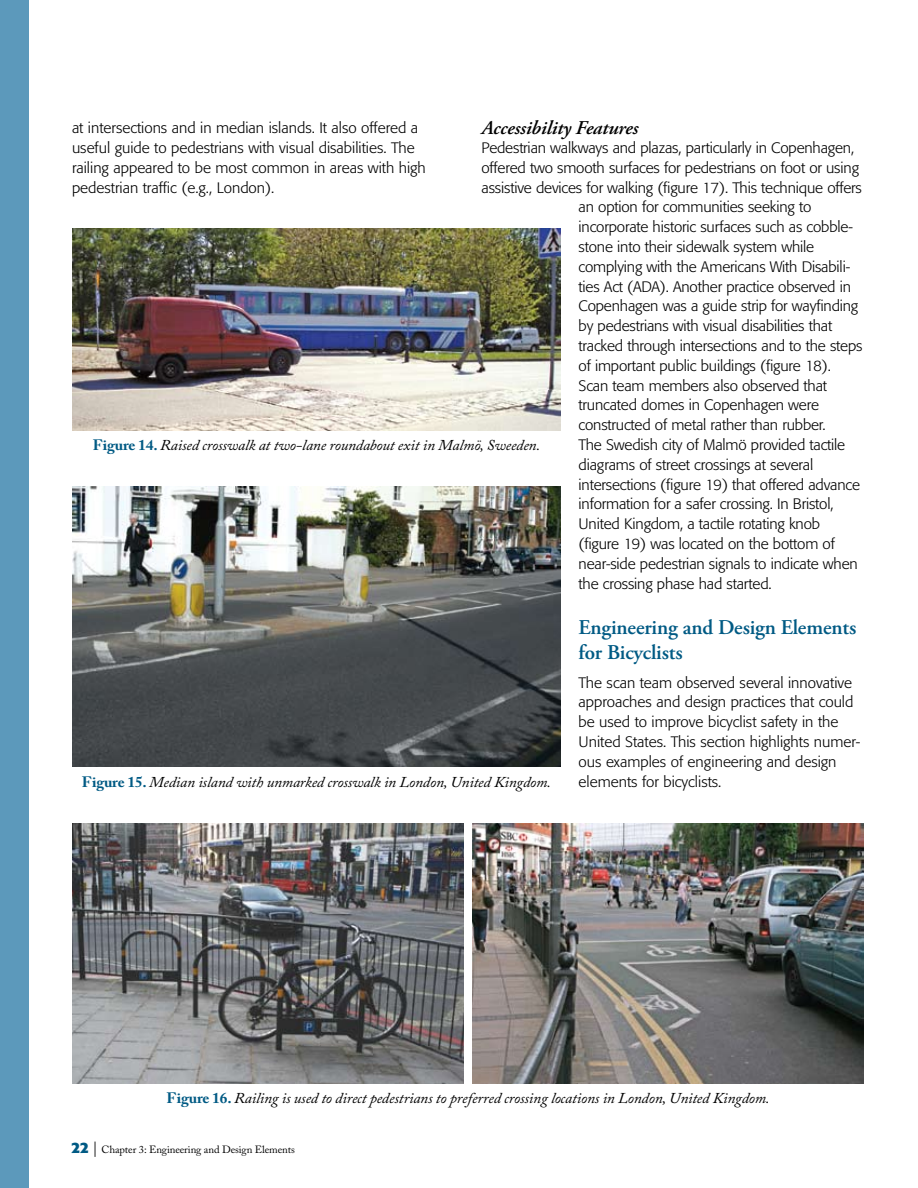
<style>
.page{position:relative;width:918px;height:1188px;background:#fff}
.page>*{position:absolute;margin:0;border:0;box-sizing:border-box;transform-origin:0 0}
.t1{font:600 21px/25.2px "Adobe Garamond Pro";letter-spacing:-.005em;color:#005a84}
.t2{font:italic 600 19.5px "Adobe Garamond Pro";letter-spacing:-.01em;color:#000}
.t3{font:300 15px/19.8px "Formata";letter-spacing:-.01em;color:#000}
.t4{font:italic 15px "Adobe Caslon Pro";letter-spacing:-.01em;color:#000}
.t5{font:10.5px "Adobe Caslon Pro";letter-spacing:-.01em;color:#000}
.s1{font-weight:700;font-style:normal;color:#005a84}
.s2{font-family:"Formata";font-weight:700;font-size:15px;color:#005a84}
.s3{font-size:15px}
</style>
<div class="page">
<div style="left:0;top:0;width:28px;height:1188px;background:#5c99bb"></div>
<img style="left:72px;top:486px;width:489px;height:280px">
<img style="left:72px;top:824px;width:392px;height:259px">
<img style="left:472px;top:824px;width:392px;height:259px">
<img style="left:72px;top:228px;width:489px;height:202px">
<p class="t3" style="left:72px;top:118px;width:355px">at intersections and in median islands. It also offered a useful guide to pedestrians with visual disabilities. The railing appeared to be most common in areas with high pedestrian traffic (e.g., London).</p>
<h2 class="t2" style="left:482px;top:117px;width:158px">Accessibility Features</h2>
<p class="t3" style="left:482px;top:138px;width:374px">Pedestrian walkways and plazas, particularly in Copenhagen,</p>
<p class="t3" style="left:482px;top:158px;width:379px">offered two smooth surfaces for pedestrians on foot or using</p>
<p class="t3" style="left:482px;top:178px;width:382px">assistive devices for walking (figure 17). This technique offers</p>
<p class="t3" style="left:579px;top:197px;width:234px">an option for communities seeking to</p>
<p class="t3" style="left:579px;top:217px;width:276px">incorporate historic surfaces such as cobble-</p>
<p class="t3" style="left:579px;top:237px;width:237px">stone into their sidewalk system while</p>
<p class="t3" style="left:579px;top:257px;width:273px">complying with the Americans With Disabili-</p>
<p class="t3" style="left:579px;top:277px;width:274px">ties Act (ADA). Another practice observed in</p>
<p class="t3" style="left:579px;top:296px;width:281px">Copenhagen was a guide strip for wayfinding</p>
<p class="t3" style="left:579px;top:316px;width:255px">by pedestrians with visual disabilities that</p>
<p class="t3" style="left:579px;top:336px;width:285px">tracked through intersections and to the steps</p>
<p class="t3" style="left:579px;top:356px;width:254px">of important public buildings (figure 18).</p>
<p class="t3" style="left:579px;top:376px;width:250px">Scan team members also observed that</p>
<p class="t3" style="left:579px;top:395px;width:242px">truncated domes in Copenhagen were</p>
<p class="t3" style="left:579px;top:415px;width:249px">constructed of metal rather than rubber.</p>
<p class="t3" style="left:579px;top:435px;width:268px">The Swedish city of Malmö provided tactile</p>
<p class="t3" style="left:579px;top:455px;width:236px">diagrams of street crossings at several</p>
<p class="t3" style="left:579px;top:475px;width:283px">intersections (figure 19) that offered advance</p>
<p class="t3" style="left:579px;top:494px;width:257px">information for a safer crossing. In Bristol,</p>
<p class="t3" style="left:579px;top:514px;width:243px">United Kingdom, a tactile rotating knob</p>
<p class="t3" style="left:579px;top:534px;width:258px">(figure 19) was located on the bottom of</p>
<p class="t3" style="left:579px;top:554px;width:281px">near-side pedestrian signals to indicate when</p>
<p class="t3" style="left:579px;top:574px;width:195px">the crossing phase had started.</p>
<h1 class="t1" style="left:579px;top:615px;width:279px">Engineering and Design Elements for Bicyclists</h1>
<p class="t3" style="left:579px;top:673px;width:283px">The scan team observed several innovative approaches and design practices that could be used to improve bicyclist safety in the United States. This section highlights numer&shy;ous examples of engineering and design</p>
<p class="t4" style="left:82px;top:773px;width:471px"><span class="s1">Figure 15.</span> Median island with unmarked crosswalk in London, United Kingdom.</p>
<p class="t3" style="left:579px;top:772px;width:144px">elements for bicyclists.</p>
<p class="t4" style="left:93px;top:436px;width:449px"><span class="s1">Figure 14.</span> Raised crosswalk at two-lane roundabout exit in Malmö, Sweeden.</p>
<p class="t4" style="left:167px;top:1089px;width:605px"><span class="s1">Figure 16.</span> Railing is used to direct pedestrians to preferred crossing locations in London, United Kingdom.</p>
<p class="t5" style="left:71px;top:1144px;width:225px"><span class="s2">22</span> <span class="s3">|</span> Chapter 3: Engineering and Design Elements</p>
</div>
